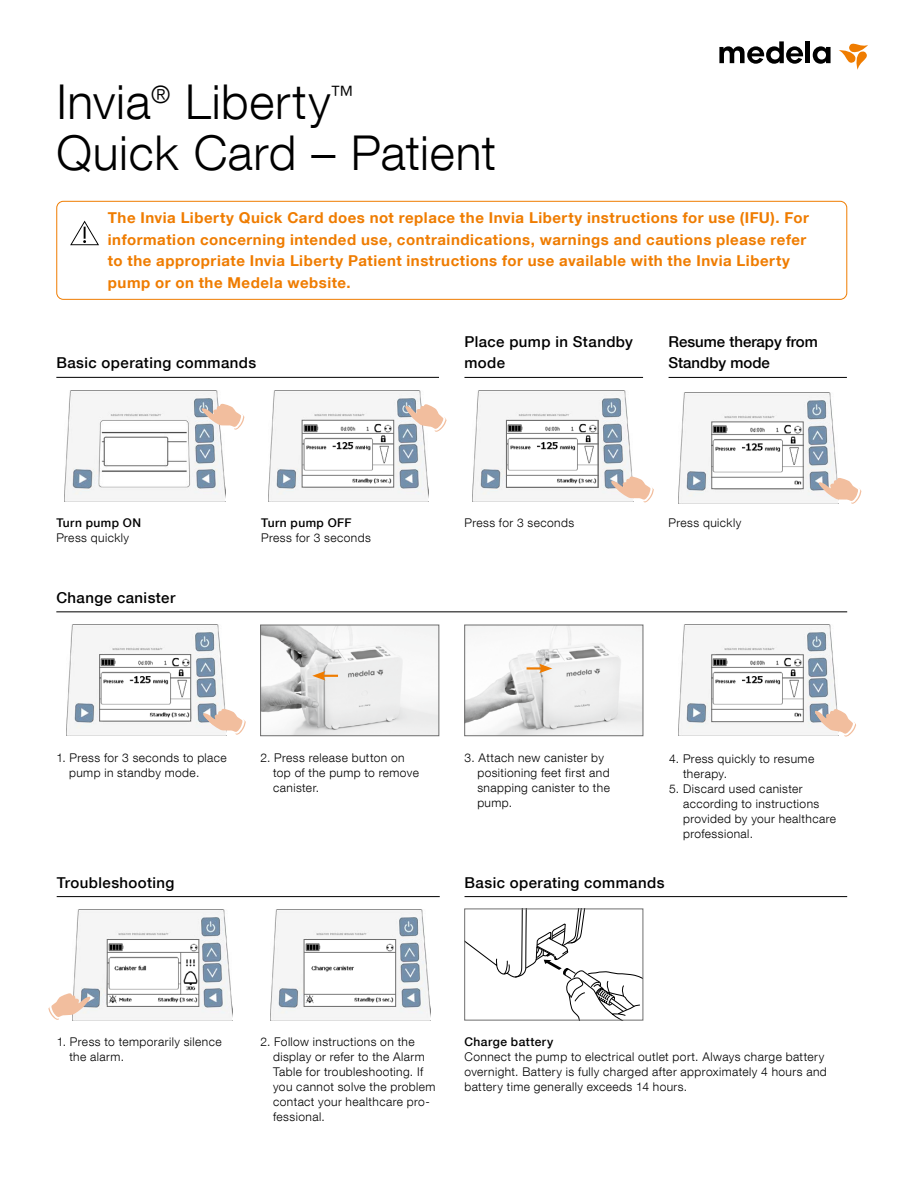
<style>
.page{position:relative;width:918px;height:1188px;background:#fff}
.page>*{position:absolute;margin:0;border:0;box-sizing:border-box;transform-origin:0 0}
.t1{font:300 48px/50.7px "Helvetica Neue LT Com";letter-spacing:.015em;color:#000}
.t2{font:700 15px/21.8px "Helvetica Neue LT Com";letter-spacing:.035em;color:#ef7c00}
.t3{font:500 15px/21.8px "Helvetica Neue LT Com";letter-spacing:.025em;color:#000}
.t4{font:500 15px/21.8px "Helvetica Neue LT Com";color:#000}
.t5{font:300 12px/15px "Helvetica Neue LT Com";letter-spacing:.035em;color:#000}
.t6{font:500 12px "Helvetica Neue LT Com";letter-spacing:.035em;color:#000}
</style>
<div class="page">
<div style="left:805px;top:41px;width:5px;height:22px;background:#000"></div>
<svg style="left:813px;top:46px;width:18px;height:18px"></svg>
<svg style="left:719px;top:41px;width:84px;height:23px"></svg>
<svg style="left:839px;top:43px;width:29px;height:27px"></svg>
<div style="left:56px;top:201px;width:791px;height:99px;border:1px solid #ef7c00;border-radius:7px"></div>
<svg style="left:70px;top:221px;width:29px;height:24px"></svg>
<svg style="left:467px;top:911px;width:174px;height:107px"></svg>
<img style="left:262px;top:627px;width:175px;height:107px">
<div style="left:260px;top:625px;width:179px;height:111px;border:1px solid #6e6e6e"></div>
<img style="left:467px;top:627px;width:174px;height:107px">
<div style="left:465px;top:625px;width:178px;height:111px;border:1px solid #6e6e6e"></div>
<hr style="left:56px;top:377px;width:383px;height:1px;background:#000">
<hr style="left:465px;top:896px;width:382px;height:1px;background:#000">
<hr style="left:56px;top:611px;width:791px;height:1px;background:#000">
<img style="left:65px;top:391px;width:160px;height:111px">
<svg style="left:201px;top:403px;width:44px;height:27px"></svg>
<img style="left:66px;top:625px;width:161px;height:111px">
<img style="left:102px;top:657px;width:87px;height:62px">
<svg style="left:203px;top:708px;width:43px;height:27px"></svg>
<img style="left:678px;top:625px;width:160px;height:111px">
<div style="left:712px;top:655px;width:91px;height:67px;background:#fff"></div>
<img style="left:714px;top:658px;width:87px;height:59px">
<div style="left:712px;top:655px;width:91px;height:67px;border:1px solid #6e6e6e"></div>
<img style="left:268px;top:390px;width:161px;height:111px">
<div style="left:302px;top:420px;width:92px;height:67px;background:#fff"></div>
<img style="left:304px;top:423px;width:88px;height:61px">
<div style="left:302px;top:420px;width:92px;height:67px;border:1px solid #6e6e6e"></div>
<svg style="left:405px;top:404px;width:42px;height:28px"></svg>
<svg style="left:814px;top:709px;width:42px;height:28px"></svg>
<hr style="left:464px;top:377px;width:179px;height:1px;background:#000">
<hr style="left:669px;top:377px;width:178px;height:1px;background:#000">
<img style="left:678px;top:392px;width:160px;height:111px">
<div style="left:712px;top:422px;width:91px;height:67px;background:#fff"></div>
<img style="left:714px;top:425px;width:87px;height:60px">
<div style="left:712px;top:422px;width:91px;height:67px;border:1px solid #6e6e6e"></div>
<img style="left:473px;top:390px;width:160px;height:111px">
<div style="left:506px;top:420px;width:92px;height:67px;background:#fff"></div>
<img style="left:508px;top:423px;width:88px;height:61px">
<div style="left:506px;top:420px;width:92px;height:67px;border:1px solid #6e6e6e"></div>
<svg style="left:611px;top:476px;width:43px;height:27px"></svg>
<svg style="left:818px;top:478px;width:44px;height:26px"></svg>
<hr style="left:57px;top:896px;width:383px;height:1px;background:#000">
<img style="left:72px;top:910px;width:161px;height:111px">
<img style="left:270px;top:910px;width:161px;height:111px">
<img style="left:306px;top:942px;width:88px;height:62px">
<div style="left:304px;top:939px;width:92px;height:67px;border:1px solid #6e6e6e"></div>
<img style="left:109px;top:942px;width:88px;height:62px">
<div style="left:107px;top:939px;width:92px;height:67px;border:1px solid #6e6e6e"></div>
<hr style="left:527px;top:667px;width:16px;height:3px;background:#ef7c00">
<svg style="left:539px;top:664px;width:13px;height:9px"></svg>
<svg style="left:312px;top:671px;width:26px;height:10px"></svg>
<svg style="left:48px;top:993px;width:43px;height:27px"></svg>
<h1 class="t1" style="left:56px;top:76px;width:441px">Invia<sup>®</sup> Liberty<sup>™<br></sup>Quick Card – Patient</h1>
<p class="t2" style="left:108px;top:206px;width:703px">The Invia Liberty Quick Card does not replace the Invia Liberty instructions for use (IFU). For information concerning intended use, contraindications, warnings and cautions please refer to the appropriate Invia Liberty Patient instructions for use available with the Invia Liberty pump or on the Medela website.</p>
<p class="t3" style="left:56px;top:352px;width:202px">Basic operating commands</p>
<p class="t6" style="left:56px;top:516px;width:86px">Turn pump ON</p>
<p class="t5" style="left:56px;top:530px;width:74px">Press quickly</p>
<p class="t3" style="left:56px;top:586px;width:120px">Change canister</p>
<p class="t6" style="left:261px;top:516px;width:92px">Turn pump OFF</p>
<p class="t5" style="left:261px;top:530px;width:111px">Press for 3 seconds</p>
<p class="t3" style="left:464px;top:330px;width:170px">Place pump in Standby mode</p>
<p class="t4" style="left:669px;top:330px;width:151px">Resume therapy from<br>Standby mode</p>
<p class="t5" style="left:464px;top:515px;width:111px">Press for 3 seconds</p>
<p class="t5" style="left:669px;top:515px;width:74px">Press quickly</p>
<p class="t5" style="left:69px;top:750px;width:159px;text-indent:-13px">1. Press for 3 seconds to place pump in standby mode.</p>
<p class="t3" style="left:57px;top:871px;width:119px">Troubleshooting</p>
<p class="t5" style="left:273px;top:750px;width:147px;text-indent:-13px">2. Press release button on top of the pump to remove canister.</p>
<p class="t5" style="left:477px;top:750px;width:134px;text-indent:-13px">3. Attach new canister by positioning feet first and snapping canister to the pump.</p>
<p class="t5" style="left:683px;top:751px;width:133px;text-indent:-14px">4. Press quickly to resume therapy.</p>
<p class="t5" style="left:683px;top:781px;width:154px;text-indent:-14px">5. Discard used canister according to instructions provided by your healthcare professional.</p>
<p class="t3" style="left:465px;top:871px;width:202px">Basic operating commands</p>
<p class="t5" style="left:69px;top:1034px;width:154px;text-indent:-13px">1. Press to temporarily silence the alarm.</p>
<p class="t5" style="left:273px;top:1034px;width:164px;text-indent:-13px">2. Follow instructions on the display or refer to the Alarm<br>Table for troubleshooting. If you cannot solve the problem contact your healthcare pro&shy;fessional.</p>
<p class="t6" style="left:464px;top:1034px;width:90px">Charge battery</p>
<p class="t5" style="left:464px;top:1049px;width:364px">Connect the pump to electrical outlet port. Always charge battery overnight. Battery is fully charged after approximately 4 hours and battery time generally exceeds 14 hours.</p>
</div>
